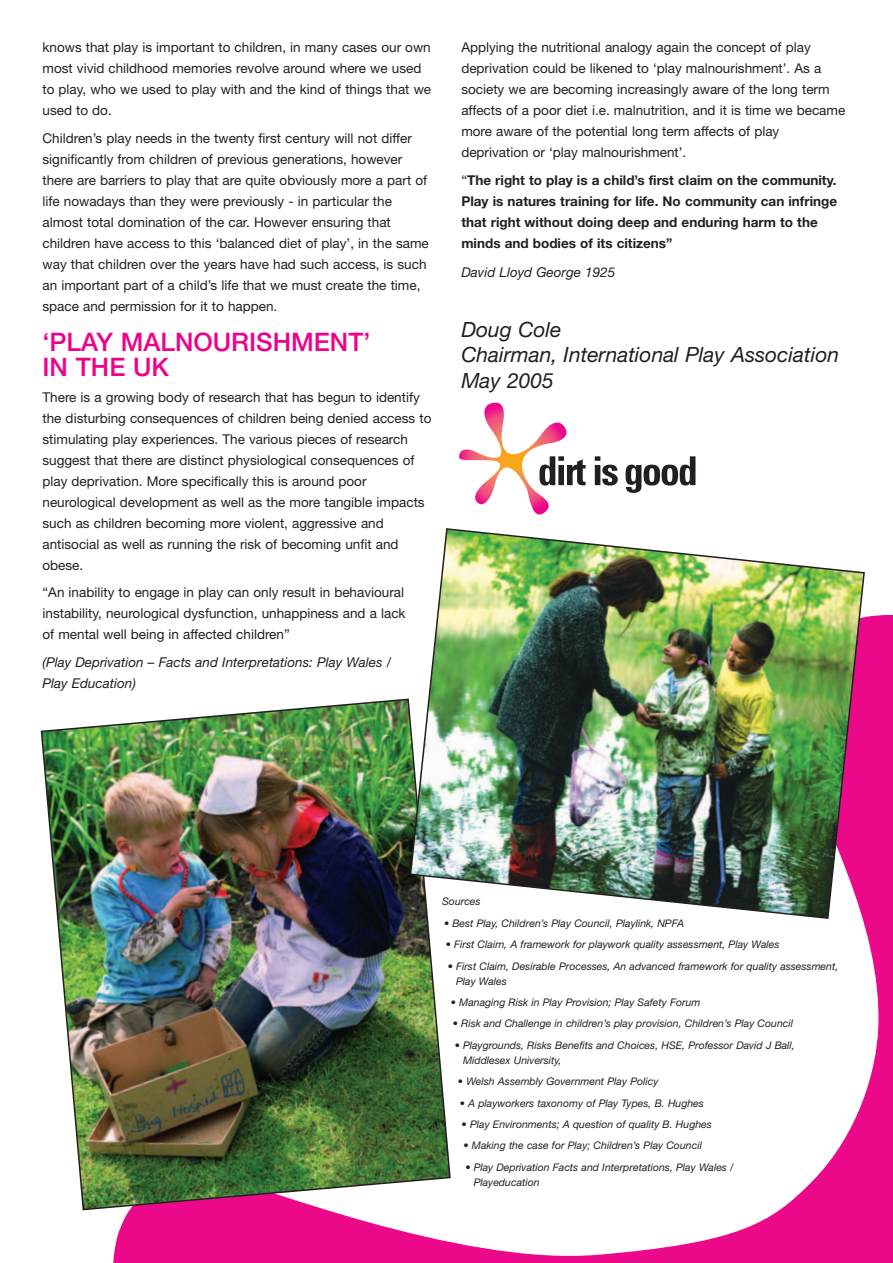
<style>
.page{position:relative;width:893px;height:1263px;background:#fff}
.page>*{position:absolute;margin:0;border:0;box-sizing:border-box;transform-origin:0 0}
.t1{font:500 25.5px/25.5px "Helvetica Neue";color:#ed028c}
.t2{font:italic 21px/25.5px "Helvetica Neue";color:#231f20}
.t3{font:13.5px/21px "Helvetica Neue";color:#231f20}
.t4{font:700 13.5px/21px "Helvetica Neue";color:#231f20}
.t5{font:italic 13.5px/21px "Helvetica Neue";color:#231f20}
.t6{font:italic 10.5px/15px "Helvetica Neue";color:#231f20}
.s1{font-weight:400}
</style>
<div class="page">
<svg style="left:113px;top:615px;width:780px;height:648px"></svg>
<img style="left:40px;top:698px;width:412px;height:513px">
<img style="left:409px;top:528px;width:457px;height:392px">
<svg style="left:459px;top:403px;width:127px;height:111px"></svg>
<svg style="left:595px;top:456px;width:23px;height:30px"></svg>
<svg style="left:625px;top:456px;width:70px;height:37px"></svg>
<p class="t3" style="left:43px;top:38px;width:390px">knows that play is important to children, in many cases our own most vivid childhood memories revolve around where we used to play, who we used to play with and the kind of things that we used to do.</p>
<p class="t3" style="left:43px;top:129px;width:388px">Children’s play needs in the twenty first century will not differ significantly from children of previous generations, however there are barriers to play that are quite obviously more a part of life nowadays than they were previously - in particular the almost total domination of the car. However ensuring that children have access to this ‘balanced diet of play’, in the same way that children over the years have had such access, is such an important part of a child’s life that we must create the time, space and permission for it to happen.</p>
<h1 class="t1" style="left:43px;top:331px;width:330px">‘PLAY MALNOURISHMENT’<br>IN THE UK</h1>
<p class="t3" style="left:43px;top:388px;width:390px">There is a growing body of research that has begun to identify the disturbing consequences of children being denied access to stimulating play experiences. The various pieces of research suggest that there are distinct physiological consequences of play deprivation. More specifically this is around poor neurological development as well as the more tangible impacts such as children becoming more violent, aggressive and antisocial as well as running the risk of becoming unfit and obese.</p>
<p class="t3" style="left:43px;top:583px;width:365px;text-align:justify">“An inability to engage in play can only result in behavioural instability, neurological dysfunction, unhappiness and a lack of mental well being in affected children”</p>
<p class="t5" style="left:43px;top:652px;width:350px">(Play Deprivation – Facts and Interpretations: Play Wales /<br>Play Education)</p>
<p class="t3" style="left:461px;top:38px;width:385px">Applying the nutritional analogy again the concept of play deprivation could be likened to ‘play malnourishment’. As a society we are becoming increasingly aware of the long term affects of a poor diet i.e. malnutrition, and it is time we became more aware of the potential long term affects of play deprivation or ‘play malnourishment’.</p>
<p class="t4" style="left:461px;top:170px;width:377px"><span class="s1">“</span>The right to play is a child’s first claim on the community.<br>Play is natures training for life. No community can infringe that right without doing deep and enduring harm to the minds and bodies of its citizens”</p>
<p class="t5" style="left:461px;top:263px;width:155px">David Lloyd George 1925</p>
<h2 class="t2" style="left:461px;top:319px;width:379px">Doug Cole<br>Chairman, International Play Association<br>May 2005</h2>
<p class="t6" style="left:442px;top:895px;width:40px">Sources</p>
<p class="t6" style="left:444px;top:917px;width:242px">• Best Play, Children’s Play Council, Playlink, NPFA</p>
<p class="t6" style="left:446px;top:938px;width:335px">• First Claim, A framework for playwork quality assessment, Play Wales</p>
<p class="t6" style="left:456px;top:959px;width:384px;text-indent:-8px">• First Claim, Desirable Processes, An advanced framework for quality assessment,<br>Play Wales</p>
<p class="t6" style="left:451px;top:996px;width:251px">• Managing Risk in Play Provision; Play Safety Forum</p>
<p class="t6" style="left:453px;top:1017px;width:342px">• Risk and Challenge in children’s play provision, Children’s Play Council</p>
<p class="t6" style="left:463px;top:1038px;width:333px;text-indent:-8px">• Playgrounds, Risks Benefits and Choices, HSE, Professor David J Ball,<br>Middlesex University,</p>
<p class="t6" style="left:458px;top:1075px;width:202px">• Welsh Assembly Government Play Policy</p>
<p class="t6" style="left:460px;top:1096px;width:246px">• A playworkers taxonomy of Play Types, B. Hughes</p>
<p class="t6" style="left:462px;top:1118px;width:252px">• Play Environments; A question of quality B. Hughes</p>
<p class="t6" style="left:463px;top:1139px;width:240px">• Making the case for Play; Children’s Play Council</p>
<p class="t6" style="left:474px;top:1160px;width:261px;text-indent:-8px">• Play Deprivation Facts and Interpretations, Play Wales /<br>Playeducation</p>
</div>
